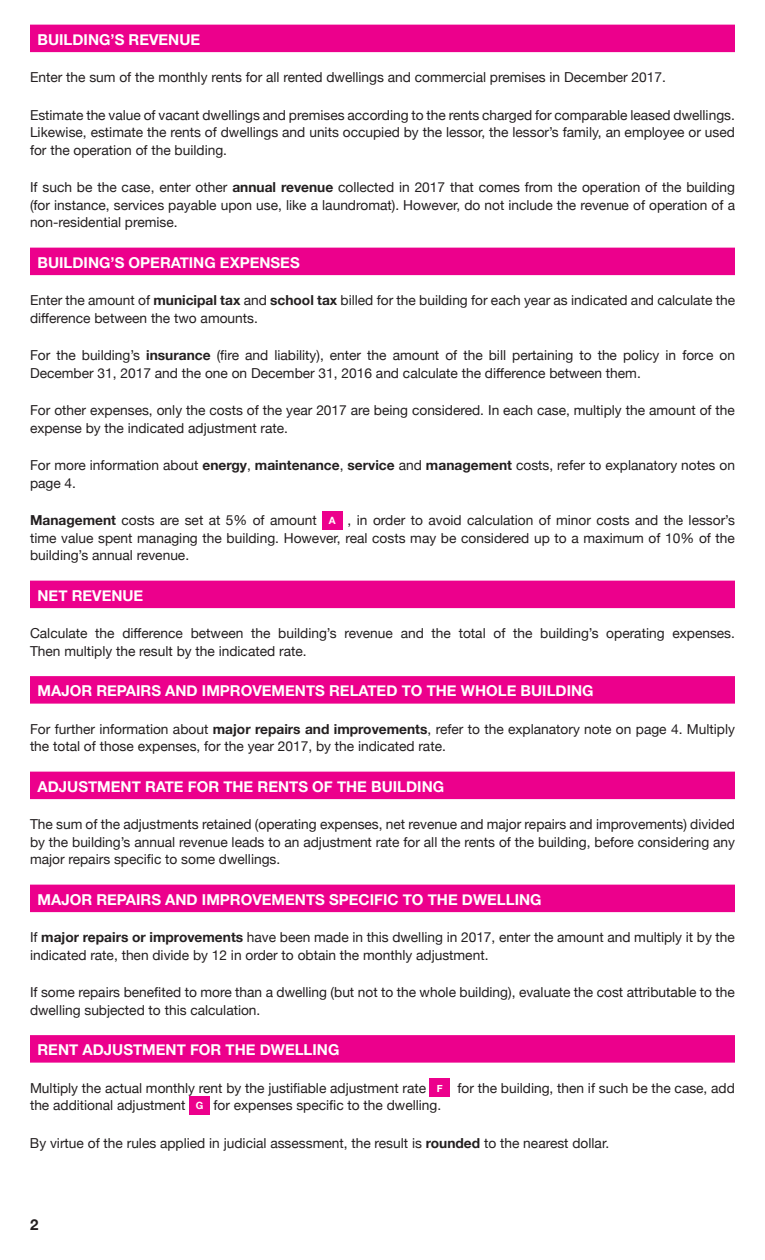
<style>
.page{position:relative;width:765px;height:1260px;background:#fff}
.page>*{position:absolute;margin:0;border:0;box-sizing:border-box;transform-origin:0 0}
.t1{font:700 15px "Helvetica Neue";color:#fff}
.t2{font:700 15px "Helvetica Neue";color:#231f20}
.t3{font:13.75px/17.5px "Helvetica Neue";color:#231f20}
.s1{font-weight:700}
.s2{font-weight:700;font-size:10px;color:#fff}
</style>
<div class="page">
<div style="left:30px;top:25px;width:705px;height:27px;background:#ec008c"></div>
<div style="left:30px;top:248px;width:705px;height:27px;background:#ec008c"></div>
<div style="left:30px;top:581px;width:705px;height:27px;background:#ec008c"></div>
<div style="left:30px;top:676px;width:705px;height:28px;background:#ec008c"></div>
<div style="left:30px;top:772px;width:705px;height:27px;background:#ec008c"></div>
<div style="left:30px;top:885px;width:705px;height:27px;background:#ec008c"></div>
<div style="left:30px;top:1035px;width:705px;height:28px;background:#ec008c"></div>
<div style="left:322px;top:511px;width:20px;height:19px;background:#ec008c"></div>
<div style="left:430px;top:1079px;width:20px;height:18px;background:#ec008c"></div>
<div style="left:189px;top:1096px;width:21px;height:19px;background:#ec008c"></div>
<p class="t1" style="left:38px;top:28px;width:164px">BUILDING’S REVENUE</p>
<p class="t3" style="left:30px;top:69px;width:638px">Enter the sum of the monthly rents for all rented dwellings and commercial premises in December 2017.</p>
<p class="t3" style="left:30px;top:107px;width:706px;text-align:justify">Estimate the value of vacant dwellings and premises according to the rents charged for comparable leased dwellings.<br>Likewise, estimate the rents of dwellings and units occupied by the lessor, the lessor’s family, an employee or used for the operation of the building.</p>
<p class="t3" style="left:30px;top:179px;width:707px;text-align:justify">If such be the case, enter other <span class="s1">annual revenue</span> collected in 2017 that comes from the operation of the building (for instance, services payable upon use, like a laundromat). However, do not include the revenue of operation of a non-residential premise.</p>
<p class="t1" style="left:38px;top:251px;width:264px">BUILDING’S OPERATING EXPENSES</p>
<p class="t3" style="left:30px;top:292px;width:707px">Enter the amount of <span class="s1">municipal tax</span> and <span class="s1">school tax</span> billed for the building for each year as indicated and calculate the difference between the two amounts.</p>
<p class="t3" style="left:30px;top:347px;width:707px">For the building’s <span class="s1">insurance</span> (fire and liability), enter the amount of the bill pertaining to the policy in force on<br>December 31, 2017 and the one on December 31, 2016 and calculate the difference between them.</p>
<p class="t3" style="left:30px;top:402px;width:707px">For other expenses, only the costs of the year 2017 are being considered. In each case, multiply the amount of the expense by the indicated adjustment rate.</p>
<p class="t3" style="left:30px;top:457px;width:707px">For more information about <span class="s1">energy</span>, <span class="s1">maintenance</span>, <span class="s1">service</span> and <span class="s1">management</span> costs, refer to explanatory notes on page 4.</p>
<p class="t3" style="left:30px;top:512px;width:707px;text-align:justify"><span class="s1">Management</span> costs are set at 5% of amount <span class="s2">A</span> , in order to avoid calculation of minor costs and the lessor’s time value spent managing the building. However, real costs may be considered up to a maximum of 10% of the building’s annual revenue.</p>
<p class="t1" style="left:38px;top:584px;width:107px">NET REVENUE</p>
<p class="t3" style="left:30px;top:625px;width:707px">Calculate the difference between the building’s revenue and the total of the building’s operating expenses.<br>Then multiply the result by the indicated rate.</p>
<p class="t1" style="left:38px;top:679px;width:558px">MAJOR REPAIRS AND IMPROVEMENTS RELATED TO THE WHOLE BUILDING</p>
<p class="t3" style="left:30px;top:721px;width:707px">For further information about <span class="s1">major repairs and improvements</span>, refer to the explanatory note on page 4. Multiply the total of those expenses, for the year 2017, by the indicated rate.</p>
<p class="t1" style="left:38px;top:775px;width:408px">ADJUSTMENT RATE FOR THE RENTS OF THE BUILDING</p>
<p class="t3" style="left:30px;top:816px;width:707px;text-align:justify">The sum of the adjustments retained (operating expenses, net revenue and major repairs and improvements) divided by the building’s annual revenue leads to an adjustment rate for all the rents of the building, before considering any major repairs specific to some dwellings.</p>
<p class="t1" style="left:38px;top:888px;width:506px">MAJOR REPAIRS AND IMPROVEMENTS SPECIFIC TO THE DWELLING</p>
<p class="t3" style="left:30px;top:929px;width:706px">If <span class="s1">major repairs or improvements</span> have been made in this dwelling in 2017, enter the amount and multiply it by the indicated rate, then divide by 12 in order to obtain the monthly adjustment.</p>
<p class="t3" style="left:30px;top:984px;width:707px">If some repairs benefited to more than a dwelling (but not to the whole building), evaluate the cost attributable to the dwelling subjected to this calculation.</p>
<p class="t1" style="left:38px;top:1038px;width:303px">RENT ADJUSTMENT FOR THE DWELLING</p>
<p class="t3" style="left:30px;top:1080px;width:706px">Multiply the actual monthly rent by the justifiable adjustment rate <span class="s2">F</span> for the building, then if such be the case, add the additional adjustment <span class="s2">G</span> for expenses specific to the dwelling.</p>
<p class="t3" style="left:30px;top:1135px;width:581px">By virtue of the rules applied in judicial assessment, the result is <span class="s1">rounded</span> to the nearest dollar.</p>
<p class="t2" style="left:30px;top:1213px;width:10px">2</p>
</div>
